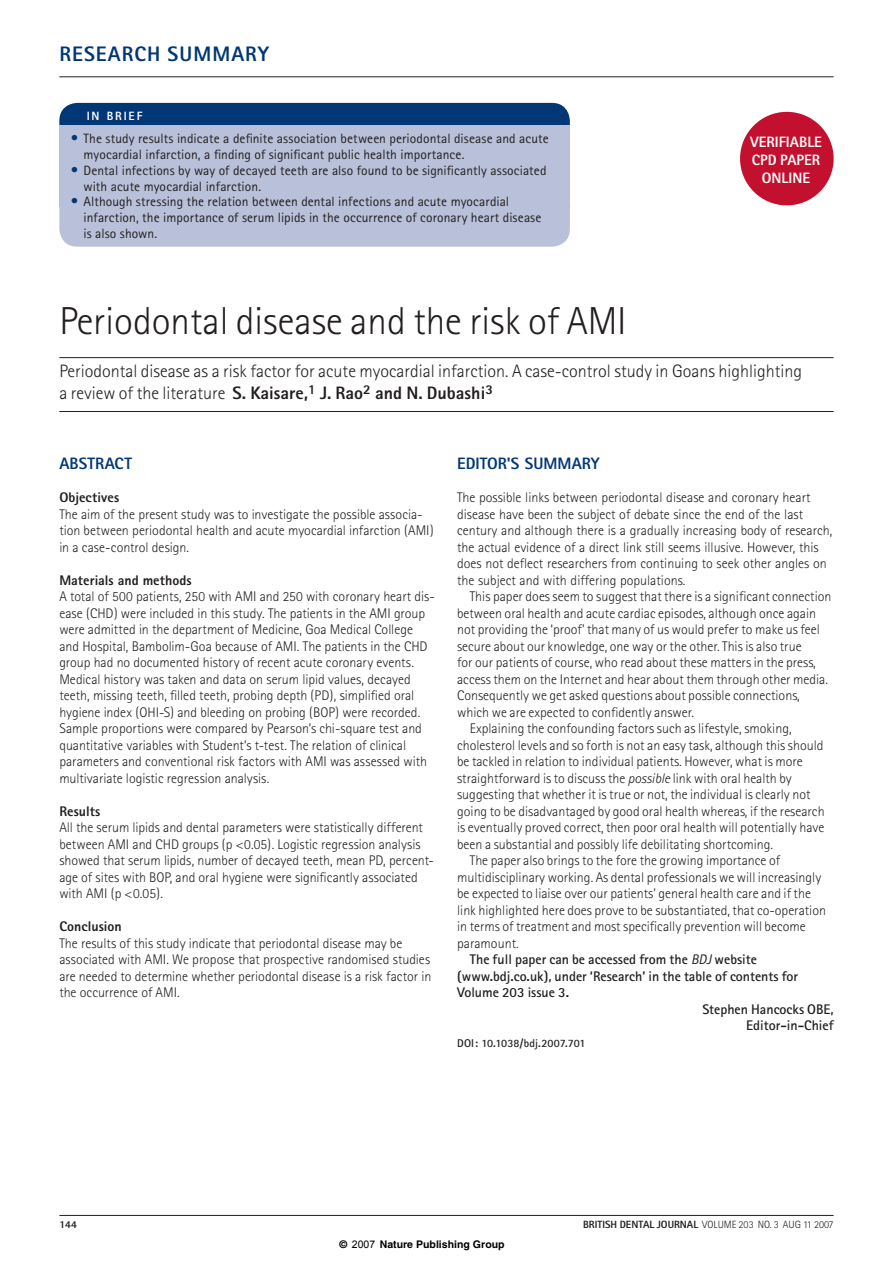
<style>
.page{position:relative;width:893px;height:1263px;background:#fff}
.page>*{position:absolute;margin:0;border:0;box-sizing:border-box;transform-origin:0 0}
.t1{font:300 39px "Rotis Sans Serif";color:#231f20}
.t2{font:800 21px "Rotis Sans Serif";letter-spacing:.05em;color:#013775}
.t3{font:300 18px/21.6px "Rotis Sans Serif";color:#231f20}
.t4{font:800 16.5px "Rotis Sans Serif";color:#013775}
.t5{font:800 15px "Rotis Sans Serif";color:#fff}
.t6{font:300 13.95px/16.5px "Rotis Sans Serif";color:#231f20}
.t7{font:700 13.95px/16.5px "Rotis Sans Serif";color:#231f20}
.t8{font:800 13.95px "Rotis Sans Serif";color:#231f20}
.t9{font:13.5px/15.8px "Rotis Sans Serif";letter-spacing:.005em;color:#231f20}
.t10{font:800 12px "Rotis Sans Serif";letter-spacing:.15em;color:#fff}
.t11{font:700 11.25px "Rotis Sans Serif";color:#231f20}
.t12{font:300 10.5px "Rotis Sans Serif";color:#231f20}
.t13{font:700 10.5px "Helvetica";color:#000}
.t14{font:800 10.5px "Rotis Sans Serif";color:#231f20}
.s1{font-size:15px;color:#013775}
.s2{font-weight:800}
.s3{font-style:italic}
.s4{font-weight:400;font-style:italic}
.s5{font-family:"Arial";font-weight:400}
</style>
<div class="page">
<div style="left:59px;top:103px;width:511px;height:118px;background:#013775;border-radius:18px"></div>
<div style="left:59px;top:126px;width:511px;height:121px;background:#b9c0d9;border-radius:18px"></div>
<div style="left:59px;top:126px;width:511px;height:79px;background:#b9c0d9"></div>
<hr style="left:59px;top:77px;width:774px;height:1px;background:#231f20">
<hr style="left:59px;top:1215px;width:774px;height:1px;background:#231f20">
<hr style="left:59px;top:357px;width:774px;height:1px;background:#231f20">
<hr style="left:59px;top:411px;width:774px;height:1px;background:#231f20">
<div style="left:740px;top:112px;width:93px;height:93px;background:#c3102e;border-radius:50%"></div>
<h3 class="t2" style="left:59px;top:47px;width:211px">RESEARCH SUMMARY</h3>
<h6 class="t10" style="left:87px;top:111px;width:57px">IN BRIEF</h6>
<p class="t9" style="left:71px;top:132px;width:479px"><span class="s1">•</span> The study results indicate a definite association between periodontal disease and acute</p>
<h5 class="t5" style="left:750px;top:137px;width:73px">VERIFIABLE</h5>
<p class="t9" style="left:83px;top:148px;width:382px">myocardial infarction, a finding of significant public health importance.</p>
<h5 class="t5" style="left:752px;top:155px;width:70px">CPD PAPER</h5>
<p class="t9" style="left:71px;top:164px;width:477px"><span class="s1">•</span> Dental infections by way of decayed teeth are also found to be significantly associated</p>
<h5 class="t5" style="left:762px;top:173px;width:50px">ONLINE</h5>
<p class="t9" style="left:83px;top:179px;width:179px">with acute myocardial infarction.</p>
<p class="t9" style="left:83px;top:195px;width:459px;text-indent:-13px"><span class="s1">•</span> Although stressing the relation between dental infections and acute myocardial infarction, the importance of serum lipids in the occurrence of coronary heart disease is also shown.</p>
<h1 class="t1" style="left:59px;top:307px;width:569px">Periodontal disease and the risk of AMI</h1>
<h4 class="t3" style="left:59px;top:362px;width:744px">Periodontal disease as a risk factor for acute myocardial infarction. A case-control study in Goans highlighting a review of the literature <span class="s2">S. Kaisare,</span><sup>1</sup> <span class="s2">J. Rao</span><sup>2</sup> <span class="s2">and N. Dubashi</span><sup>3</sup></h4>
<h4 class="t4" style="left:59px;top:458px;width:74px">ABSTRACT</h4>
<h5 class="t8" style="left:59px;top:493px;width:61px">Objectives</h5>
<p class="t6" style="left:59px;top:507px;width:376px">The aim of the present study was to investigate the possible associa&shy;tion between periodontal health and acute myocardial infarction (AMI) in a case-control design.</p>
<h5 class="t8" style="left:59px;top:575px;width:134px">Materials and methods</h5>
<p class="t6" style="left:59px;top:590px;width:377px">A total of 500 patients, 250 with AMI and 250 with coronary heart dis&shy;ease (CHD) were included in this study. The patients in the AMI group were admitted in the department of Medicine, Goa Medical College and Hospital, Bambolim-Goa because of AMI. The patients in the CHD group had no documented history of recent acute coronary events.<br>Medical history was taken and data on serum lipid values, decayed teeth, missing teeth, filled teeth, probing depth (PD), simplified oral hygiene index (OHI-S) and bleeding on probing (BOP) were recorded.<br>Sample proportions were compared by Pearson’s chi-square test and quantitative variables with Student’s t-test. The relation of clinical parameters and conventional risk factors with AMI was assessed with multivariate logistic regression analysis.</p>
<h5 class="t8" style="left:59px;top:806px;width:42px">Results</h5>
<p class="t6" style="left:59px;top:821px;width:376px">All the serum lipids and dental parameters were statistically different between AMI and CHD groups (p &lt;0.05). Logistic regression analysis showed that serum lipids, number of decayed teeth, mean PD, percent&shy;age of sites with BOP, and oral hygiene were significantly associated with AMI (p &lt;0.05).</p>
<h5 class="t8" style="left:59px;top:922px;width:64px">Conclusion</h5>
<p class="t6" style="left:59px;top:936px;width:373px">The results of this study indicate that periodontal disease may be associated with AMI. We propose that prospective randomised studies are needed to determine whether periodontal disease is a risk factor in the occurrence of AMI.</p>
<h4 class="t4" style="left:457px;top:458px;width:144px">EDITOR'S SUMMARY</h4>
<p class="t6" style="left:457px;top:491px;width:377px">The possible links between periodontal disease and coronary heart disease have been the subject of debate since the end of the last century and although there is a gradually increasing body of research, the actual evidence of a direct link still seems illusive. However, this does not deflect researchers from continuing to seek other angles on the subject and with differing populations.</p>
<p class="t6" style="left:457px;top:590px;width:376px;text-indent:13px">This paper does seem to suggest that there is a significant connection between oral health and acute cardiac episodes, although once again not providing the ‘proof’ that many of us would prefer to make us feel secure about our knowledge, one way or the other. This is also true<br>for our patients of course, who read about these matters in the press, access them on the Internet and hear about them through other media.<br>Consequently we get asked questions about possible connections, which we are expected to confidently answer.</p>
<p class="t6" style="left:457px;top:722px;width:369px;text-indent:13px">Explaining the confounding factors such as lifestyle, smoking, cholesterol levels and so forth is not an easy task, although this should be tackled in relation to individual patients. However, what is more straightforward is to discuss the <span class="s3">possible</span> link with oral health by suggesting that whether it is true or not, the individual is clearly not going to be disadvantaged by good oral health whereas, if the research is eventually proved correct, then poor oral health will potentially have been a substantial and possibly life debilitating shortcoming.</p>
<p class="t6" style="left:457px;top:854px;width:370px;text-indent:13px">The paper also brings to the fore the growing importance of multidisciplinary working. As dental professionals we will increasingly be expected to liaise over our patients’ general health care and if the link highlighted here does prove to be substantiated, that co-operation in terms of treatment and most specifically prevention will become paramount.</p>
<p class="t7" style="left:457px;top:953px;width:342px;text-indent:13px">The full paper can be accessed from the <span class="s4">BDJ</span> website (www.bdj.co.uk), under ‘Research’ in the table of contents for<br>Volume 203 issue 3.</p>
<p class="t7" style="left:702px;top:1002px;width:133px;text-align:right">Stephen Hancocks OBE,<br>Editor-in-Chief</p>
<p class="t11" style="left:457px;top:1039px;width:130px">DOI: 10.1038/bdj.2007.701</p>
<p class="t14" style="left:59px;top:1221px;width:19px">144</p>
<p class="t12" style="left:583px;top:1221px;width:252px"><span class="s2">BRITISH DENTAL JOURNAL</span> VOLUME 203 NO. 3 AUG 11 2007</p>
<p class="t13" style="left:339px;top:1238px;width:166px">© <span class="s5">2007</span> Nature Publishing Group</p>
</div>
